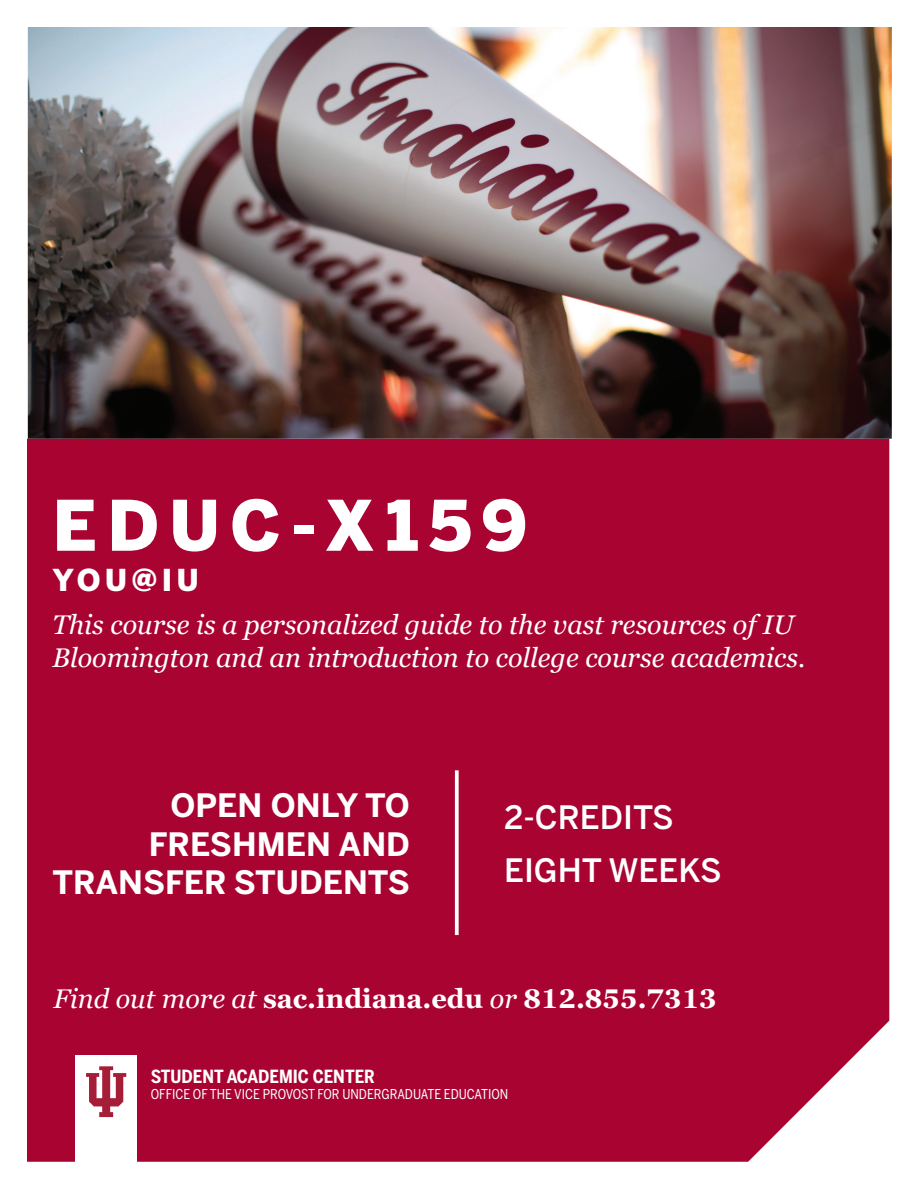
<style>
.page{position:relative;width:918px;height:1188px;background:#fff}
.page>*{position:absolute;margin:0;border:0;box-sizing:border-box;transform-origin:0 0}
.t1{font:900 69px "Benton Sans";letter-spacing:.15em;color:#fff}
.t2{font:700 31.95px/38.4px "Benton Sans";color:#fff;text-align:right}
.t3{font:500 31.95px/53.2px "Benton Sans";color:#fff}
.t4{font:900 30px "Benton Sans";color:#fff}
.t5{font:italic 27px/32.4px "Georgia Pro";color:#fff}
.t6{font:700 27px "Georgia Pro";color:#fff}
.t7{font:700 18px "Benton Sans Cond";color:#fff}
.t8{font:13.5px "Benton Sans Cond";color:#fff}
.s1{font-weight:400;font-style:italic}
</style>
<div class="page">
<div style="left:27px;top:439px;width:862px;height:723px;background:#a90332"></div>
<div style="left:76px;top:1056px;width:61px;height:127px;background:#fff"></div>
<svg style="left:86px;top:1066px;width:40px;height:51px"></svg>
<img style="left:28px;top:27px;width:864px;height:412px">
<svg style="left:455px;top:770px;width:4px;height:165px"></svg>
<h1 class="t1" style="left:52px;top:481px;width:477px">EDUC-X159</h1>
<p class="t4" style="left:52px;top:561px;width:148px">YOU@IU</p>
<p class="t5" style="left:52px;top:610px;width:755px">This course is a personalized guide to the vast resources of IU<br>Bloomington and an introduction to college course academics.</p>
<p class="t2" style="left:52px;top:787px;width:359px">OPEN ONLY TO<br>FRESHMEN AND<br>TRANSFER STUDENTS</p>
<p class="t3" style="left:504px;top:791px;width:219px">2-CREDITS<br>EIGHT WEEKS</p>
<p class="t6" style="left:54px;top:983px;width:665px"><span class="s1">Find out more at</span> sac.indiana.edu <span class="s1">or</span> 812.855.7313</p>
<p class="t7" style="left:151px;top:1065px;width:226px">STUDENT ACADEMIC CENTER</p>
<p class="t8" style="left:151px;top:1086px;width:359px">OFFICE OF THE VICE PROVOST FOR UNDERGRADUATE EDUCATION</p>
</div>
